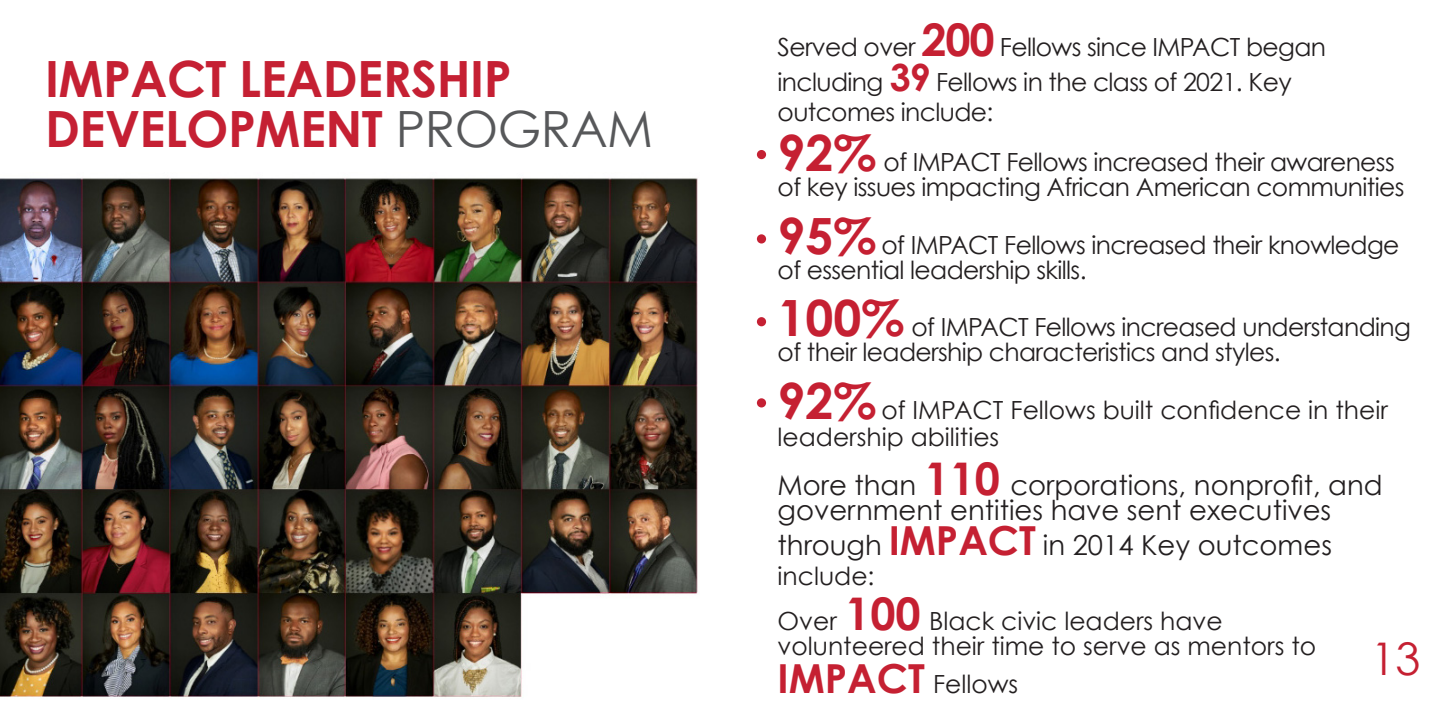
<style>
.page{position:relative;width:1440px;height:720px;background:#fff}
.page>*{position:absolute;margin:0;border:0;box-sizing:border-box;transform-origin:0 0}
.H1_number{font:700 50px "Century Gothic";letter-spacing:-.01em;color:#c52033}
.t1{font:45px "Century Gothic";color:#c52032}
.t2{font:27.5px/25px "Century Gothic";color:#231f20}
.t3{font:25px/25px "Century Gothic";letter-spacing:-.025em;color:#231f20}
.t4{font:25px/27.5px "Century Gothic";color:#231f20}
.s1{font-weight:400;color:#57585a}
.s2{font-weight:700;font-size:45px;color:#c52032}
.s3{font-weight:700;font-size:37.5px;color:#c52033}
.s4{font-weight:700;font-size:50px;color:#c52032}
.s5{font-weight:700;font-size:40px;color:#c52032}
</style>
<div class="page">
<img style="left:0;top:178px;width:698px;height:519px">
<div style="left:757px;top:150px;width:9px;height:9px;background:#c52033;border-radius:50%"></div>
<div style="left:757px;top:234px;width:9px;height:10px;background:#c52033;border-radius:50%"></div>
<div style="left:757px;top:317px;width:9px;height:9px;background:#c52033;border-radius:50%"></div>
<div style="left:757px;top:398px;width:9px;height:10px;background:#c52033;border-radius:50%"></div>
<p class="H1_number" style="left:45px;top:47px;width:468px">IMPACT LEADERSHIP</p>
<p class="H1_number" style="left:45px;top:97px;width:610px">DEVELOPMENT <span class="s1">PROGRAM</span></p>
<p class="t3" style="left:778px;top:34px;width:550px">Served over <span class="s2">200</span> Fellows since IMPACT began</p>
<p class="t3" style="left:778px;top:69px;width:516px">including <span class="s3">39</span> Fellows in the class of 2021. Key</p>
<p class="t3" style="left:778px;top:99px;width:217px">outcomes include:</p>
<p class="t3" style="left:778px;top:149px;width:628px"><span class="s4">92%</span> of IMPACT Fellows increased their awareness of key issues impacting African American communities</p>
<p class="t3" style="left:778px;top:232px;width:623px"><span class="s4">95%</span> of IMPACT Fellows increased their knowledge of essential leadership skills.</p>
<p class="t3" style="left:778px;top:314px;width:635px"><span class="s4">100%</span> of IMPACT Fellows increased understanding of their leadership characteristics and styles.</p>
<p class="t4" style="left:778px;top:396px;width:612px"><span class="s4">92%</span> of IMPACT Fellows built confidence in their leadership abilities</p>
<p class="t2" style="left:778px;top:472px;width:607px">More than <span class="s2">110</span> corporations, nonprofit, and government entities have sent executives</p>
<p class="t2" style="left:778px;top:532px;width:556px">through <span class="s5">IMPACT</span> in 2014 Key outcomes</p>
<p class="t4" style="left:778px;top:561px;width:98px">include:</p>
<p class="t4" style="left:778px;top:607px;width:447px">Over <span class="s2">100</span> Black civic leaders have</p>
<p class="t4" style="left:778px;top:632px;width:540px">volunteered their time to serve as mentors to</p>
<p class="t4" style="left:778px;top:670px;width:242px"><span class="s5">IMPACT</span> Fellows</p>
<h2 class="t1" style="left:1371px;top:632px;width:51px">13</h2>
</div>
